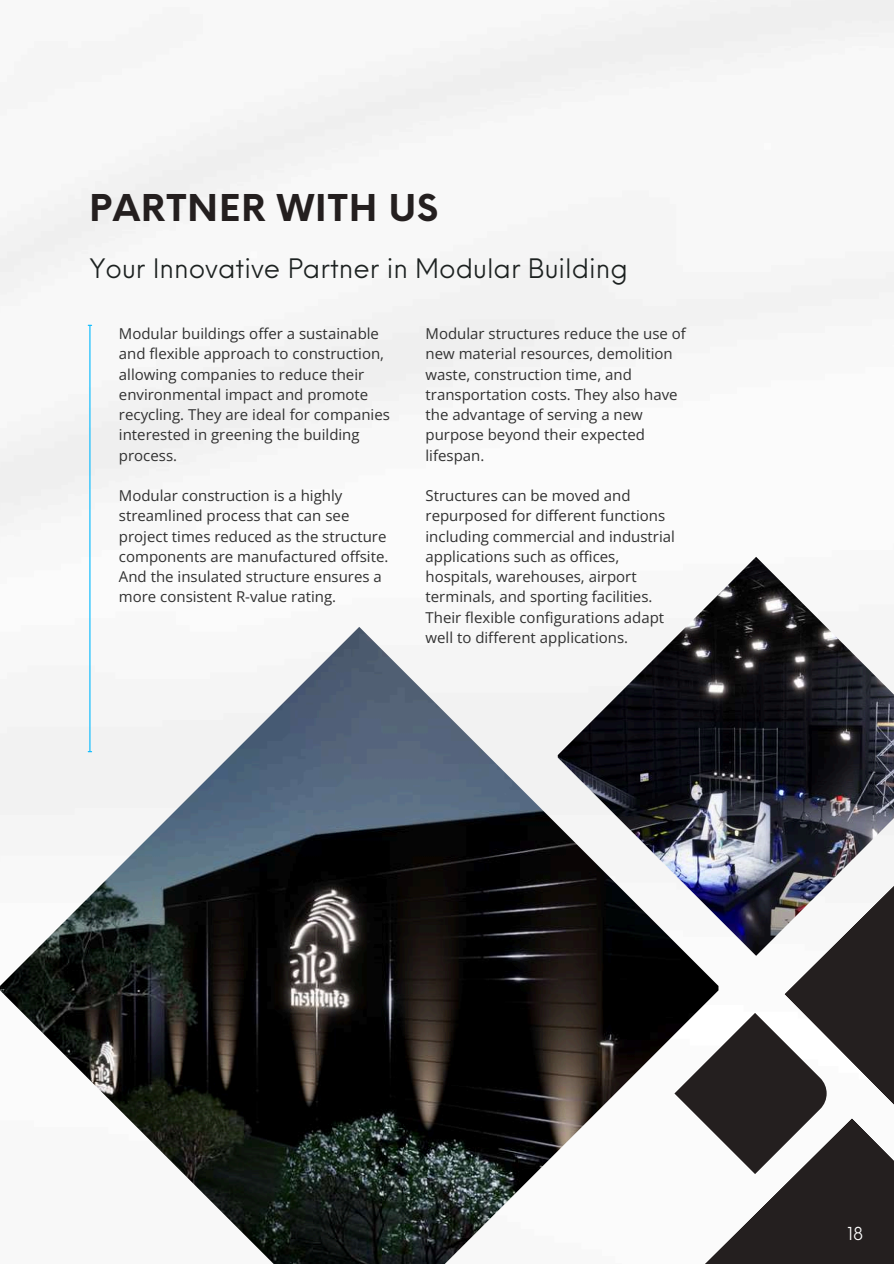
<style>
.page{position:relative;width:894px;height:1264px;background:#fff}
.page>*{position:absolute;margin:0;border:0;box-sizing:border-box;transform-origin:0 0}
.t1{font:700 36px "Neue Einstellung";letter-spacing:.03em;color:#241f1f}
.t2{font:26.1px "Neue Einstellung";color:#1c2120}
.t3{font:17.4px "Neue Einstellung";color:#fff}
.t4{font:15px/20.2px "Open Sans";color:#313131}
</style>
<div class="page">
<img style="left:0;top:627px;width:718px;height:636px">
<img style="left:557px;top:557px;width:336px;height:398px">
<svg style="left:784px;top:711px;width:109px;height:301px"></svg>
<hr style="left:89px;top:325px;width:1px;height:426px;background:#00b9ff">
<svg style="left:674px;top:1012px;width:219px;height:251px"></svg>
<h1 class="t1" style="left:89px;top:175px;width:350px">PARTNER WITH US</h1>
<h2 class="t2" style="left:90px;top:245px;width:539px">Your Innovative Partner in Modular Building</h2>
<p class="t4" style="left:119px;top:323px;width:272px">Modular buildings offer a sustainable and flexible approach to construction, allowing companies to reduce their environmental impact and promote recycling. They are ideal for companies interested in greening the building process.</p>
<p class="t4" style="left:119px;top:485px;width:271px">Modular construction is a highly streamlined process that can see project times reduced as the structure components are manufactured offsite.<br>And the insulated structure ensures a more consistent R-value rating.</p>
<p class="t4" style="left:425px;top:323px;width:262px">Modular structures reduce the use of new material resources, demolition waste, construction time, and transportation costs. They also have the advantage of serving a new purpose beyond their expected lifespan.</p>
<p class="t4" style="left:425px;top:485px;width:251px">Structures can be moved and repurposed for different functions including commercial and industrial applications such as offices, hospitals, warehouses, airport terminals, and sporting facilities.<br>Their flexible configurations adapt well to different applications.</p>
<p class="t3" style="left:847px;top:1217px;width:17px">18</p>
</div>
